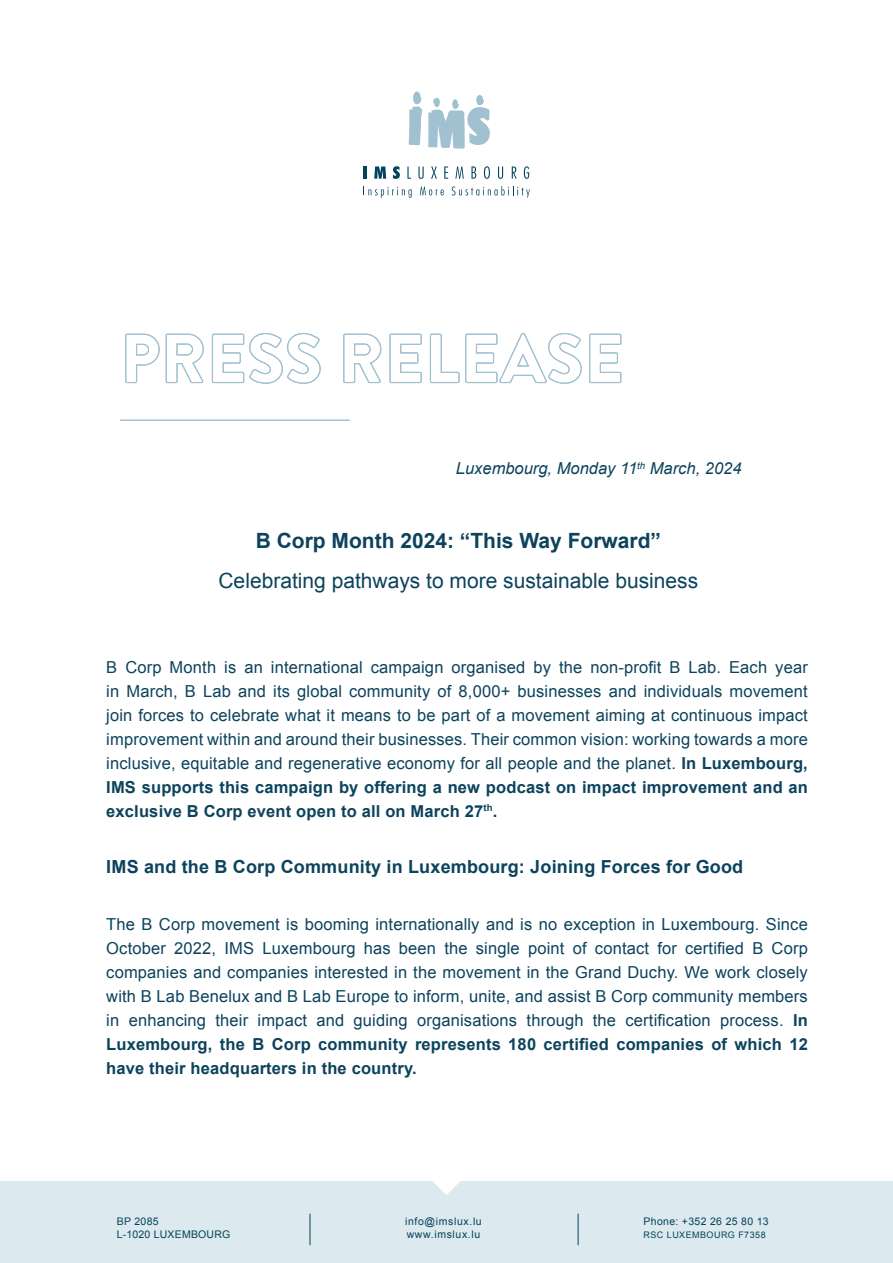
<style>
.page{position:relative;width:893px;height:1263px;background:#fff}
.page>*{position:absolute;margin:0;border:0;box-sizing:border-box;transform-origin:0 0}
.t1{font:21px "Arial";color:#0c435c}
.t2{font:700 21px "Arial";color:#0c435c}
.t3{font:700 18px "Arial";letter-spacing:.01em;color:#0c435c}
.t4{font:16.5px/24px "Arial";letter-spacing:.01em;color:#0c435c;text-align:justify}
.t5{font:italic 16.5px "Arial";color:#0c435c}
.t6{font:10.5px/13.5px "Arial";letter-spacing:.03em;color:#04435d}
.t7{font:10.5px/13.5px "Arial";letter-spacing:.06em;color:#04435d}
.t8{font:9px "Arial";letter-spacing:.05em;color:#04435d}
.s1{font-weight:700}
</style>
<div class="page">
<div style="left:0;top:1181px;width:893px;height:82px;background:#dce9ee"></div>
<svg style="left:433px;top:1181px;width:27px;height:14px"></svg>
<svg style="left:364px;top:166px;width:3px;height:13px"></svg>
<svg style="left:374px;top:166px;width:12px;height:13px"></svg>
<svg style="left:393px;top:166px;width:7px;height:13px"></svg>
<svg style="left:407px;top:166px;width:4px;height:13px"></svg>
<svg style="left:418px;top:166px;width:6px;height:13px"></svg>
<svg style="left:431px;top:166px;width:6px;height:13px"></svg>
<svg style="left:444px;top:166px;width:4px;height:13px"></svg>
<svg style="left:455px;top:166px;width:9px;height:13px"></svg>
<svg style="left:471px;top:166px;width:5px;height:13px"></svg>
<svg style="left:484px;top:166px;width:6px;height:13px"></svg>
<svg style="left:498px;top:166px;width:5px;height:13px"></svg>
<svg style="left:512px;top:166px;width:5px;height:13px"></svg>
<svg style="left:524px;top:166px;width:5px;height:13px"></svg>
<svg style="left:408px;top:91px;width:82px;height:58px"></svg>
<svg style="left:368px;top:187px;width:44px;height:11px"></svg>
<svg style="left:420px;top:187px;width:24px;height:8px"></svg>
<svg style="left:452px;top:186px;width:78px;height:12px"></svg>
<svg style="left:125px;top:333px;width:497px;height:51px"></svg>
<hr style="left:120px;top:420px;width:230px;height:1px;background:#a1c1d1">
<hr style="left:578px;top:1214px;width:1px;height:31px;background:#04435d">
<hr style="left:310px;top:1214px;width:1px;height:31px;background:#04435d">
<p class="t5" style="left:456px;top:458px;width:287px">Luxembourg, Monday 11<sup>th</sup> March, 2024</p>
<p class="t2" style="left:256px;top:526px;width:407px">B Corp Month 2024: “This Way Forward”</p>
<p class="t1" style="left:218px;top:566px;width:481px">Celebrating pathways to more sustainable business</p>
<p class="t4" style="left:106px;top:655px;width:703px">B Corp Month is an international campaign organised by the non-profit B Lab. Each year in March, B Lab and its global community of 8,000+ businesses and individuals movement join forces to celebrate what it means to be part of a movement aiming at continuous impact improvement within and around their businesses. Their common vision: working towards a more inclusive, equitable and regenerative economy for all people and the planet. <span class="s1">In Luxembourg, IMS supports this campaign by offering a new podcast on impact improvement and an exclusive B Corp event open to all on March 27</span><sup>th</sup><span class="s1">.</span></p>
<p class="t3" style="left:106px;top:855px;width:638px">IMS and the B Corp Community in Luxembourg: Joining Forces for Good</p>
<p class="t4" style="left:106px;top:912px;width:703px">The B Corp movement is booming internationally and is no exception in Luxembourg. Since October 2022, IMS Luxembourg has been the single point of contact for certified B Corp companies and companies interested in the movement in the Grand Duchy. We work closely with B Lab Benelux and B Lab Europe to inform, unite, and assist B Corp community members in enhancing their impact and guiding organisations through the certification process. <span class="s1">In Luxembourg, the B Corp community represents 180 certified companies of which 12 have their headquarters in the country.</span></p>
<p class="t7" style="left:405px;top:1214px;width:78px">info@imslux.lu www.imslux.lu</p>
<p class="t6" style="left:117px;top:1214px;width:115px">BP 2085<br>L-1020 LUXEMBOURG</p>
<p class="t6" style="left:644px;top:1214px;width:127px">Phone: +352 26 25 80 13</p>
<p class="t8" style="left:644px;top:1229px;width:124px">RSC LUXEMBOURG F7358</p>
</div>
